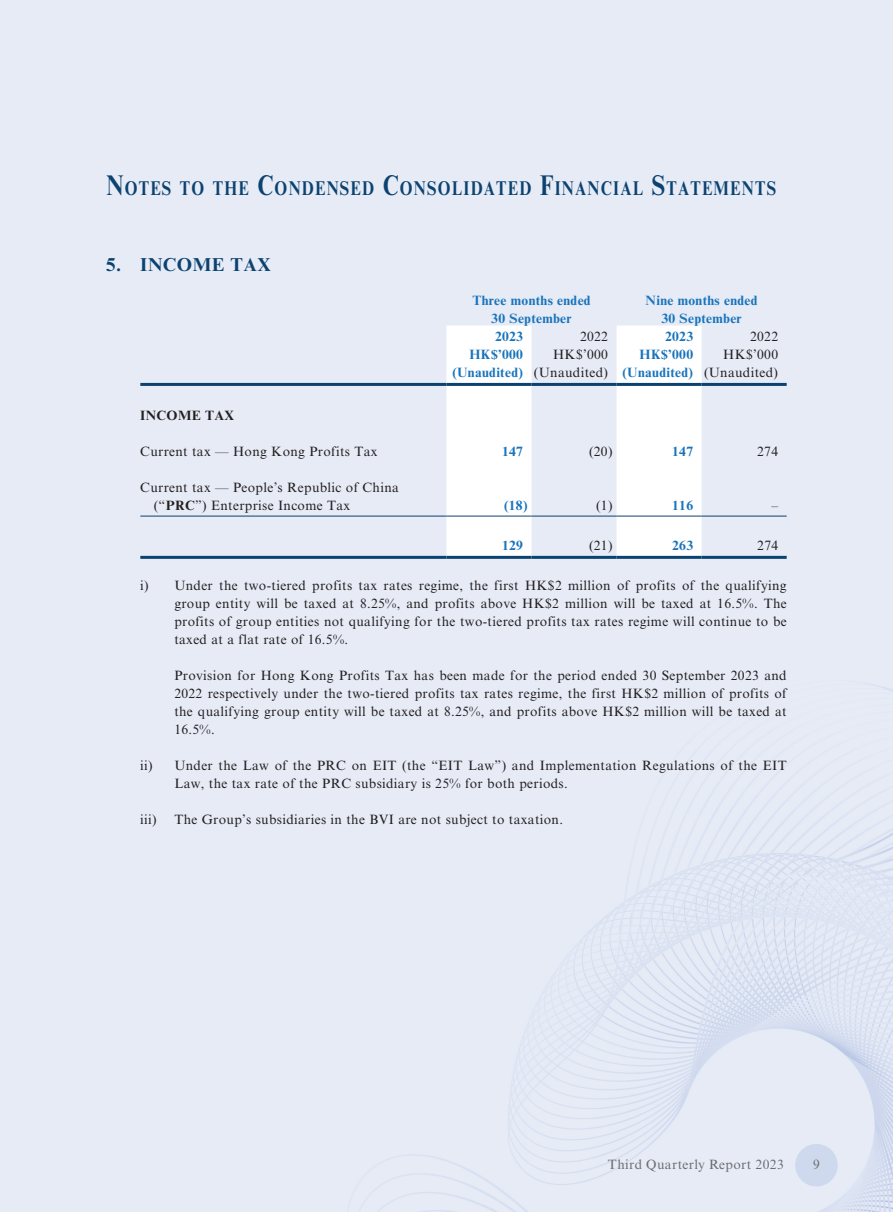
<style>
.page{position:relative;width:893px;height:1212px;background:#e6ebf6}
.page>*{position:absolute;margin:0;border:0;box-sizing:border-box;transform-origin:0 0}
.t1{font:700 19.95px "Times New Roman MT Std";letter-spacing:.08em;color:#0c4270;scale:.78 1}
.t2{font:700 18.75px "Times New Roman MT Std";letter-spacing:.025em;color:#0c4270}
.t3{font:13.5px/18px "Times New Roman MT Std";letter-spacing:.025em;color:#231f20}
.t4{font:700 13.5px/18px "Times New Roman MT Std";letter-spacing:.025em;color:#1974bb;text-align:center}
.t5{font:13.5px "Times New Roman MT Std";letter-spacing:.03em;color:#6c6d70}
.t6{font:700 13.5px "Times New Roman MT Std";letter-spacing:.025em;color:#231f20}
.s1{font-size:28.5px}
.s2{font-weight:700;color:#1974bb}
.s3{font-weight:700}
</style>
<div class="page">
<div style="left:795px;top:1144px;width:43px;height:42px;background:#cfd9ed;border-radius:50%"></div>
<svg style="left:446px;top:325px;width:256px;height:231px"></svg>
<hr style="left:140px;top:383px;width:306px;height:3px;background:#0c4270">
<hr style="left:446px;top:383px;width:85px;height:3px;background:#0c4270">
<hr style="left:531px;top:383px;width:86px;height:3px;background:#0c4270">
<hr style="left:617px;top:383px;width:85px;height:3px;background:#0c4270">
<hr style="left:702px;top:383px;width:85px;height:3px;background:#0c4270">
<hr style="left:140px;top:516px;width:306px;height:1px;background:#0c4270">
<hr style="left:446px;top:516px;width:85px;height:1px;background:#0c4270">
<hr style="left:531px;top:516px;width:86px;height:1px;background:#0c4270">
<hr style="left:617px;top:516px;width:85px;height:1px;background:#0c4270">
<hr style="left:702px;top:516px;width:85px;height:1px;background:#0c4270">
<hr style="left:140px;top:556px;width:306px;height:3px;background:#0c4270">
<hr style="left:446px;top:556px;width:85px;height:3px;background:#0c4270">
<hr style="left:531px;top:556px;width:86px;height:3px;background:#0c4270">
<hr style="left:617px;top:556px;width:85px;height:3px;background:#0c4270">
<hr style="left:702px;top:556px;width:85px;height:3px;background:#0c4270">
<h1 class="t1" style="left:106px;top:176px;width:860px"><span class="s1">N</span>OTES TO THE <span class="s1">C</span>ONDENSED <span class="s1">C</span>ONSOLIDATED <span class="s1">F</span>INANCIAL <span class="s1">S</span>TATEMENTS</h1>
<h2 class="t2" style="left:106px;top:253px;width:166px">5. INCOME TAX</h2>
<p class="t4" style="left:472px;top:291px;width:120px">Three months ended<br>30 September</p>
<p class="t4" style="left:646px;top:291px;width:113px">Nine months ended<br>30 September</p>
<p class="t4" style="left:495px;top:327px;width:30px">2023</p>
<p class="t3" style="left:580px;top:328px;width:30px">2022</p>
<p class="t4" style="left:665px;top:327px;width:30px">2023</p>
<p class="t3" style="left:750px;top:328px;width:30px">2022</p>
<p class="t4" style="left:469px;top:345px;width:55px">HK$’000</p>
<p class="t3" style="left:553px;top:346px;width:56px">HK$’000</p>
<p class="t4" style="left:640px;top:345px;width:55px">HK$’000</p>
<p class="t3" style="left:452px;top:346px;width:327px;text-align:right">HK$’000<br><span class="s2">(Unaudited)</span> (Unaudited) <span class="s2">(Unaudited)</span> (Unaudited)</p>
<p class="t6" style="left:140px;top:407px;width:95px">INCOME TAX</p>
<p class="t3" style="left:140px;top:442px;width:239px">Current tax — Hong Kong Profits Tax</p>
<p class="t4" style="left:502px;top:442px;width:22px">147</p>
<p class="t3" style="left:589px;top:442px;width:25px">(20)</p>
<p class="t4" style="left:672px;top:442px;width:22px">147</p>
<p class="t3" style="left:757px;top:442px;width:22px">274</p>
<p class="t3" style="left:154px;top:478px;width:247px;text-indent:-14px">Current tax — People’s Republic of China (“<span class="s3">PRC</span>”) Enterprise Income Tax</p>
<p class="t4" style="left:504px;top:496px;width:25px">(18)</p>
<p class="t3" style="left:596px;top:496px;width:18px">(1)</p>
<p class="t4" style="left:672px;top:496px;width:22px">116</p>
<p class="t3" style="left:771px;top:496px;width:8px">–</p>
<p class="t4" style="left:502px;top:536px;width:22px">129</p>
<p class="t3" style="left:589px;top:537px;width:25px">(21)</p>
<p class="t4" style="left:672px;top:536px;width:22px">263</p>
<p class="t3" style="left:757px;top:537px;width:22px">274</p>
<p class="t3" style="left:174px;top:577px;width:614px;text-align:justify;text-indent:-34px">i) Under the two-tiered profits tax rates regime, the first HK$2 million of profits of the qualifying group entity will be taxed at 8.25%, and profits above HK$2 million will be taxed at 16.5%. The profits of group entities not qualifying for the two-tiered profits tax rates regime will continue to be taxed at a flat rate of 16.5%.</p>
<p class="t3" style="left:174px;top:667px;width:614px;text-align:justify">Provision for Hong Kong Profits Tax has been made for the period ended 30 September 2023 and 2022 respectively under the two-tiered profits tax rates regime, the first HK$2 million of profits of the qualifying group entity will be taxed at 8.25%, and profits above HK$2 million will be taxed at 16.5%.</p>
<p class="t3" style="left:174px;top:757px;width:614px;text-indent:-34px">ii) Under the Law of the PRC on EIT (the “EIT Law”) and Implementation Regulations of the EIT<br>Law, the tax rate of the PRC subsidiary is 25% for both periods.</p>
<p class="t3" style="left:140px;top:811px;width:18px">iii)</p>
<p class="t3" style="left:174px;top:811px;width:390px">The Group’s subsidiaries in the BVI are not subject to taxation.</p>
<p class="t5" style="left:608px;top:1156px;width:177px">Third Quarterly Report 2023</p>
<p class="t5" style="left:813px;top:1156px;width:8px">9</p>
</div>
